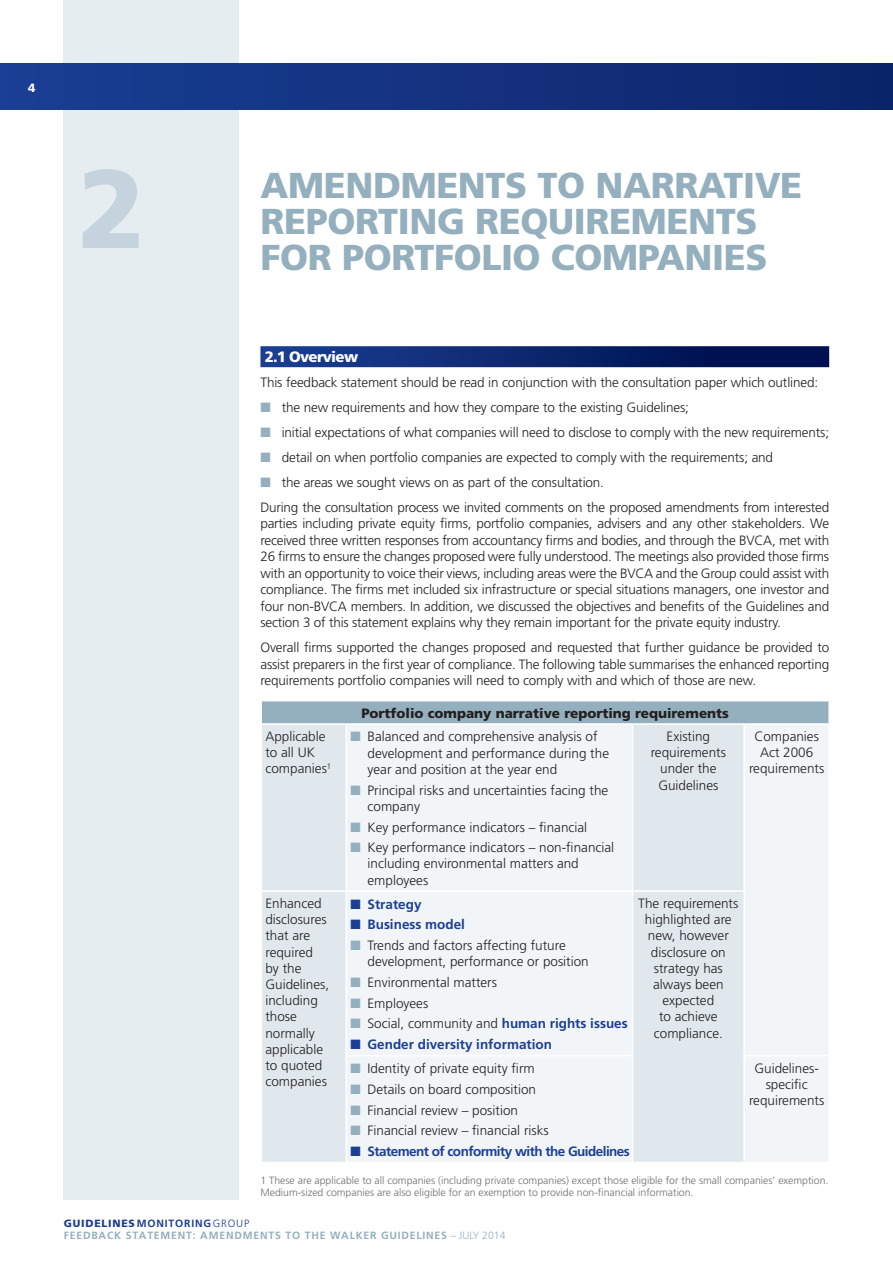
<style>
.page{position:relative;width:893px;height:1263px;background:#fff}
.page>*{position:absolute;margin:0;border:0;box-sizing:border-box;transform-origin:0 0}
.t1{font:900 110.85px "Frutiger";color:#c4d3dd}
.t2{font:900 36px/36px "Frutiger";letter-spacing:-.01em;color:#94afbd}
.t3{font:900 15px "Frutiger";letter-spacing:-.05em;color:#fff}
.t4{font:300 13.5px/16.2px "Frutiger";color:#231f20}
.t5{font:700 13.5px "Frutiger";color:#1b3f94}
.t6{font:900 13.5px "Frutiger";color:#231f20}
.t7{font:700 13.5px "Frutiger";letter-spacing:-.04em;color:#1b3f94}
.t8{font:900 12px "Frutiger";color:#fff}
.t9{font:300 10.5px/12px "Frutiger";color:#6c6d70}
.t10{font:700 10.5px/12px "Frutiger";letter-spacing:.075em;color:#94afbd}
.s1{color:#94afbd}
.s2{font-weight:700;color:#1b3f94}
.s3{font-weight:900;color:#1b3f94}
.s4{color:#1b3f94}
.s5{font-weight:300;color:#1b3f94}
.s6{font-weight:300}
</style>
<div class="page">
<div style="left:64px;top:0;width:175px;height:1199px;background:#e5edf1"></div>
<div style="left:0;top:64px;width:893px;height:45px;background:linear-gradient(to right,#1a3f94,#0d256a)"></div>
<div style="left:260px;top:346px;width:569px;height:21px;background:linear-gradient(to right,#1b4093,#000a46)"></div>
<div style="left:261px;top:701px;width:568px;height:23px;background:#94afbd"></div>
<div style="left:262px;top:725px;width:83px;height:437px;background:#e1e8ed"></div>
<svg style="left:347px;top:725px;width:481px;height:437px;fill:#f1f5f7"></svg>
<hr style="left:260px;top:701px;width:2px;height:22px;background:#fff">
<hr style="left:828px;top:701px;width:2px;height:22px;background:#fff">
<hr style="left:260px;top:723px;width:86px;height:2px;background:#fff">
<hr style="left:346px;top:723px;width:286px;height:2px;background:#fff">
<hr style="left:632px;top:723px;width:112px;height:2px;background:#fff">
<hr style="left:632px;top:725px;width:1px;height:165px;background:#fff">
<hr style="left:744px;top:723px;width:86px;height:2px;background:#fff">
<hr style="left:743px;top:725px;width:2px;height:165px;background:#fff">
<hr style="left:260px;top:890px;width:86px;height:2px;background:#fff">
<hr style="left:346px;top:890px;width:286px;height:2px;background:#fff">
<hr style="left:632px;top:890px;width:113px;height:2px;background:#fff">
<hr style="left:632px;top:892px;width:1px;height:163px;background:#fff">
<hr style="left:743px;top:892px;width:2px;height:163px;background:#fff">
<hr style="left:345px;top:1055px;width:288px;height:1px;background:#fff">
<hr style="left:632px;top:1056px;width:1px;height:106px;background:#fff">
<hr style="left:743px;top:1055px;width:87px;height:1px;background:#fff">
<hr style="left:743px;top:1056px;width:2px;height:106px;background:#fff">
<p class="t8" style="left:28px;top:80px;width:9px">4</p>
<h1 class="t1" style="left:78px;top:142px;width:69px">2</h1>
<h2 class="t2" style="left:260px;top:167px;width:543px">AMENDMENTS TO NARRATIVE<br>REPORTING REQUIREMENTS<br>FOR PORTFOLIO COMPANIES</h2>
<p class="t3" style="left:265px;top:348px;width:95px">2.1 Overview</p>
<p class="t4" style="left:260px;top:374px;width:559px">This feedback statement should be read in conjunction with the consultation paper which outlined:</p>
<p class="t4" style="left:260px;top:399px;width:430px"><span class="s1">■</span> the new requirements and how they compare to the existing Guidelines;</p>
<p class="t4" style="left:260px;top:424px;width:570px"><span class="s1">■</span> initial expectations of what companies will need to disclose to comply with the new requirements;</p>
<p class="t4" style="left:260px;top:449px;width:514px"><span class="s1">■</span> detail on when portfolio companies are expected to comply with the requirements; and</p>
<p class="t4" style="left:260px;top:470px;width:570px;line-height:25px"><span class="s1">■</span> the areas we sought views on as part of the consultation.<br>During the consultation process we invited comments on the proposed amendments from interested</p>
<p class="t4" style="left:260px;top:515px;width:570px;text-align:justify">parties including private equity firms, portfolio companies, advisers and any other stakeholders. We received three written responses from accountancy firms and bodies, and through the BVCA, met with 26 firms to ensure the changes proposed were fully understood. The meetings also provided those firms with an opportunity to voice their views, including areas were the BVCA and the Group could assist with compliance. The firms met included six infrastructure or special situations managers, one investor and four non-BVCA members. In addition, we discussed the objectives and benefits of the Guidelines and section 3 of this statement explains why they remain important for the private equity industry.</p>
<p class="t4" style="left:260px;top:639px;width:570px;text-align:justify">Overall firms supported the changes proposed and requested that further guidance be provided to assist preparers in the first year of compliance. The following table summarises the enhanced reporting requirements portfolio companies will need to comply with and which of those are new.</p>
<p class="t6" style="left:361px;top:705px;width:369px">Portfolio company narrative reporting requirements</p>
<p class="t4" style="left:265px;top:728px;width:67px">Applicable to all UK companies<sup>1</sup></p>
<p class="t4" style="left:367px;top:729px;width:243px;text-indent:-17px"><span class="s1">■</span> Balanced and comprehensive analysis of development and performance during the year and position at the year end</p>
<p class="t4" style="left:367px;top:782px;width:242px;text-indent:-17px"><span class="s1">■</span> Principal risks and uncertainties facing the company</p>
<p class="t4" style="left:350px;top:819px;width:238px"><span class="s1">■</span> Key performance indicators – financial</p>
<p class="t4" style="left:367px;top:839px;width:248px;text-indent:-17px"><span class="s1">■</span> Key performance indicators – non-financial including environmental matters and employees</p>
<p class="t4" style="left:651px;top:728px;width:77px;text-align:center">Existing requirements under the<br>Guidelines</p>
<p class="t4" style="left:749px;top:728px;width:77px;text-align:center">Companies<br>Act 2006 requirements</p>
<p class="t4" style="left:265px;top:895px;width:65px">Enhanced disclosures that are required by the<br>Guidelines, including those normally applicable to quoted companies</p>
<p class="t5" style="left:350px;top:896px;width:73px">■ Strategy</p>
<p class="t5" style="left:350px;top:917px;width:116px">■ Business model</p>
<p class="t4" style="left:367px;top:937px;width:223px;text-indent:-17px"><span class="s1">■</span> Trends and factors affecting future development, performance or position</p>
<p class="t4" style="left:350px;top:974px;width:148px"><span class="s1">■</span> Environmental matters</p>
<p class="t4" style="left:350px;top:995px;width:79px"><span class="s1">■</span> Employees</p>
<p class="t4" style="left:350px;top:1016px;width:279px"><span class="s1">■</span> Social, community and <span class="s2">human rights issues</span></p>
<p class="t5" style="left:350px;top:1036px;width:203px">■ Gender diversity information</p>
<p class="t4" style="left:350px;top:1060px;width:186px"><span class="s1">■</span> Identity of private equity firm</p>
<p class="t4" style="left:350px;top:1081px;width:187px"><span class="s1">■</span> Details on board composition</p>
<p class="t4" style="left:350px;top:1102px;width:169px"><span class="s1">■</span> Financial review – position</p>
<p class="t4" style="left:350px;top:1122px;width:200px"><span class="s1">■</span> Financial review – financial risks</p>
<p class="t7" style="left:350px;top:1143px;width:281px">■ Statement of conformity with the Guidelines</p>
<p class="t4" style="left:638px;top:895px;width:102px;text-align:center">The requirements highlighted are new, however disclosure on strategy has always been expected<br>to achieve compliance.</p>
<p class="t4" style="left:749px;top:1060px;width:77px;text-align:center">Guidelines&shy;specific requirements</p>
<p class="t9" style="left:260px;top:1174px;width:570px">1 These are applicable to all companies (including private companies) except those eligible for the small companies’ exemption.<br>Medium-sized companies are also eligible for an exemption to provide non-financial information.</p>
<p class="t10" style="left:64px;top:1217px;width:443px"><span class="s3">GUIDELINES</span><span class="s4">MONITORING</span><span class="s5">GROUP<br></span>FEEDBACK STATEMENT: AMENDMENTS TO THE WALKER GUIDELINES <span class="s6">– JULY 2014</span></p>
</div>
